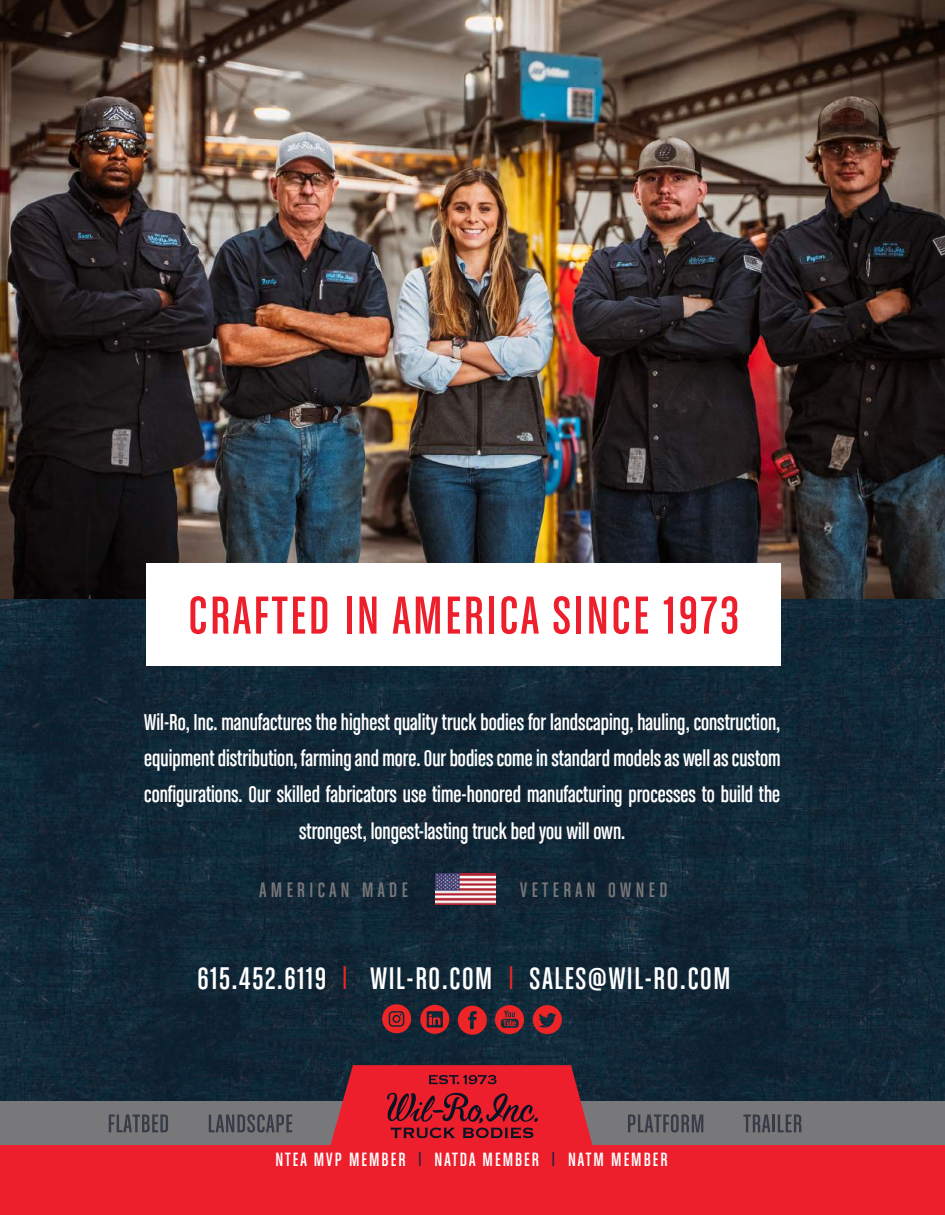
<style>
.page{position:relative;width:945px;height:1215px;background:#fff}
.page>*{position:absolute;margin:0;border:0;box-sizing:border-box;transform-origin:0 0}
.t1{font:56.85px "Chalet Comprime Cologne Sixty";letter-spacing:.05em;color:#ee1f2d}
.t2{font:33.15px "Chalet Comprime Cologne Sixty";letter-spacing:.05em;color:#fff}
.t3{font:24.3px/36.5px "Chalet Comprime Cologne Sixty";color:#fff;text-align:center}
.t4{font:22.2px "Chalet Comprime Cologne Sixty";letter-spacing:.2em;color:#787779}
.t5{font:20.4px "Chalet Comprime Cologne Sixty";letter-spacing:.1em;color:#fff}
.s1{color:#ee2526}
.s2{color:#002340}
</style>
<div class="page">
<img style="left:0;top:0;width:945px;height:1102px">
<div style="left:0;top:1102px;width:945px;height:60px;background:#787779"></div>
<div style="left:147px;top:563px;width:634px;height:103px;background:#fff"></div>
<img style="left:436px;top:874px;width:59px;height:31px">
<div style="left:0;top:1146px;width:945px;height:69px;background:#ee1f2d"></div>
<svg style="left:330px;top:1065px;width:263px;height:81px"></svg>
<svg style="left:628px;top:1114px;width:75px;height:19px"></svg>
<svg style="left:743px;top:1115px;width:27px;height:17px"></svg>
<hr style="left:772px;top:1115px;width:3px;height:17px;background:#363b46">
<svg style="left:778px;top:1115px;width:23px;height:17px"></svg>
<svg style="left:109px;top:1115px;width:59px;height:17px"></svg>
<svg style="left:209px;top:1114px;width:83px;height:19px"></svg>
<svg style="left:458px;top:1006px;width:29px;height:29px"></svg>
<svg style="left:420px;top:1005px;width:29px;height:29px"></svg>
<svg style="left:495px;top:1005px;width:29px;height:29px"></svg>
<svg style="left:533px;top:1005px;width:29px;height:29px"></svg>
<svg style="left:382px;top:1004px;width:29px;height:29px"></svg>
<h1 class="t1" style="left:188px;top:584px;width:552px">CRAFTED IN AMERICA SINCE 1973</h1>
<p class="t3" style="left:144px;top:703px;width:638px">Wil-Ro, Inc. manufactures the highest quality truck bodies for landscaping, hauling, construction, equipmentdistribution, farmingand more.Ourbodiescomeinstandard modelsas wellascustom configurations. Our skilled fabricators use time-honored manufacturing processes to build the strongest, longest-lasting truck bed you will own.</p>
<p class="t4" style="left:260px;top:877px;width:150px">AMERICAN MADE</p>
<p class="t4" style="left:520px;top:877px;width:149px">VETERAN OWNED</p>
<h2 class="t2" style="left:197px;top:960px;width:535px">615.452.6119 <span class="s1">|</span> WIL-RO.COM <span class="s1">|</span> SALES@WIL-RO.COM</h2>
<p class="t5" style="left:275px;top:1148px;width:394px">NTEA MVP MEMBER <span class="s2">|</span> NATDA MEMBER <span class="s2">|</span> NATM MEMBER</p>
</div>
